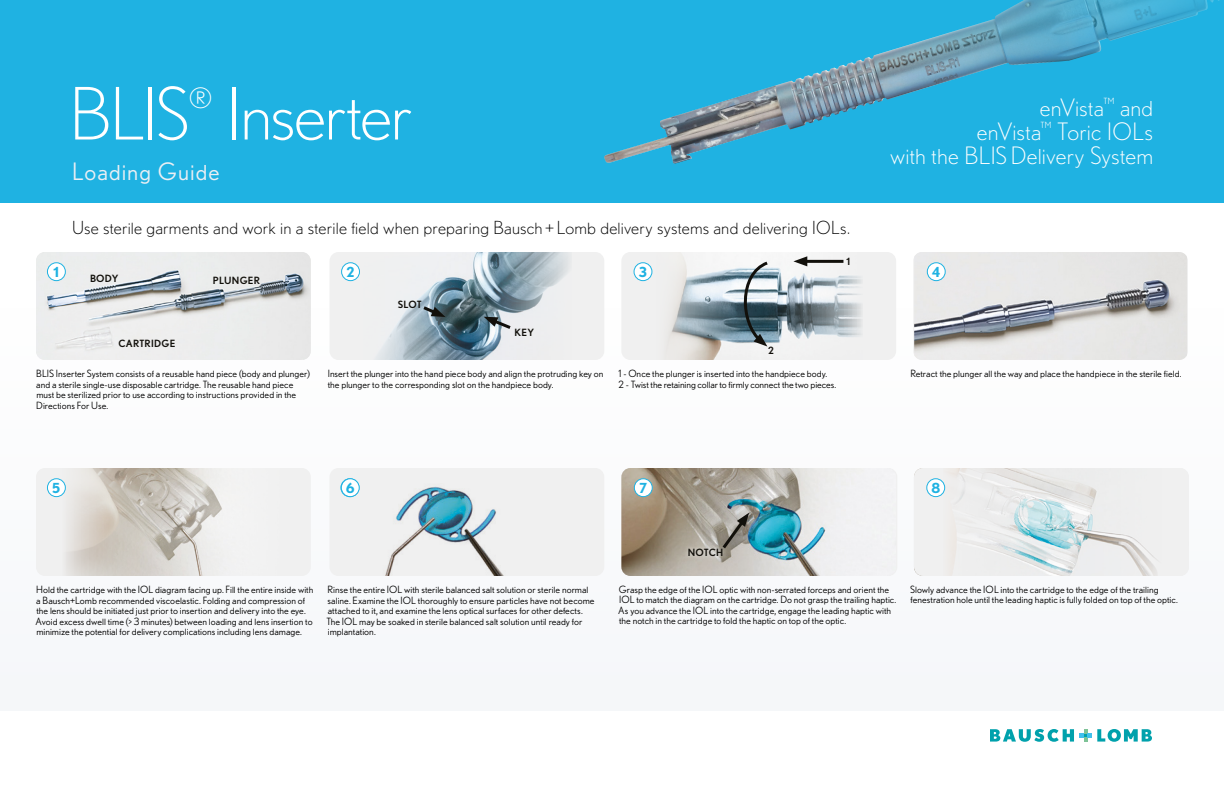
<style>
.page{position:relative;width:1224px;height:792px;background:#fff}
.page>*{position:absolute;margin:0;border:0;box-sizing:border-box;transform-origin:0 0}
.t1{font:300 72px "Nobel BL";letter-spacing:-.025em;color:#fff}
.t2{font:300 28px "Nobel BL";color:#fff}
.t3{font:300 24px/24px "Nobel BL";letter-spacing:.01em;color:#fff;text-align:right}
.t4{font:24px "Nobel BL";letter-spacing:.045em;color:#ebeff4}
.t5{font:300 18px "Nobel BL";letter-spacing:.015em;color:#000}
.t6{font:700 13.9px "Nobel BL";color:#1fb2e2}
.t7{font:10px/10.5px "Nobel BL";letter-spacing:.005em;color:#000}
.t8{font:500 10px "Nobel BL";letter-spacing:.025em;color:#12100b}
</style>
<div class="page">
<div style="left:0;top:0;width:1224px;height:202px;background:#1fb2e2"></div>
<div style="left:0;top:306px;width:1224px;height:405px;background:#f8f9fb"></div>
<svg style="left:990px;top:729px;width:162px;height:13px"></svg>
<img style="left:914px;top:252px;width:273px;height:108px">
<img style="left:36px;top:252px;width:275px;height:108px">
<div style="left:47px;top:263px;width:18px;height:18px;background:#fff;border-radius:50%"></div>
<div style="left:47px;top:262px;width:19px;height:19px;border:1px solid #1fb2e2;border-radius:50%"></div>
<div style="left:330px;top:252px;width:274px;height:108px;background:#f0f0f0;border-radius:9px"></div>
<img style="left:377px;top:252px;width:192px;height:108px">
<div style="left:342px;top:263px;width:17px;height:18px;background:#fff;border-radius:50%"></div>
<div style="left:341px;top:262px;width:19px;height:19px;border:1px solid #1fb2e2;border-radius:50%"></div>
<div style="left:621px;top:252px;width:275px;height:108px;background:#f0f0f0;border-radius:9px"></div>
<img style="left:666px;top:256px;width:196px;height:104px">
<div style="left:634px;top:263px;width:18px;height:18px;background:#fff;border-radius:50%"></div>
<div style="left:634px;top:262px;width:18px;height:19px;border:1px solid #1fb2e2;border-radius:50%"></div>
<div style="left:927px;top:263px;width:18px;height:18px;background:#fff;border-radius:50%"></div>
<div style="left:927px;top:262px;width:19px;height:19px;border:1px solid #1fb2e2;border-radius:50%"></div>
<div style="left:36px;top:468px;width:275px;height:108px;background:#f0f0f0;border-radius:9px"></div>
<img style="left:61px;top:468px;width:161px;height:108px">
<div style="left:47px;top:479px;width:18px;height:18px;background:#fff;border-radius:50%"></div>
<div style="left:47px;top:478px;width:19px;height:19px;border:1px solid #1fb2e2;border-radius:50%"></div>
<svg style="left:420px;top:304px;width:25px;height:14px"></svg>
<svg style="left:484px;top:316px;width:30px;height:15px"></svg>
<img style="left:604px;top:0;width:604px;height:164px">
<svg style="left:739px;top:259px;width:32px;height:88px"></svg>
<hr style="left:802px;top:260px;width:41px;height:3px;background:#12100b">
<svg style="left:793px;top:256px;width:14px;height:10px"></svg>
<img style="left:621px;top:468px;width:275px;height:108px">
<div style="left:634px;top:479px;width:18px;height:18px;background:#fff;border-radius:50%"></div>
<div style="left:634px;top:478px;width:19px;height:19px;border:1px solid #1fb2e2;border-radius:50%"></div>
<div style="left:683px;top:543px;width:45px;height:18px;background:#fff;opacity:.49"></div>
<svg style="left:720px;top:513px;width:29px;height:39px"></svg>
<div style="left:914px;top:468px;width:275px;height:108px;background:#f0f0f0;border-radius:9px"></div>
<img style="left:941px;top:468px;width:216px;height:108px">
<div style="left:927px;top:479px;width:18px;height:18px;background:#fff;border-radius:50%"></div>
<div style="left:926px;top:478px;width:19px;height:19px;border:1px solid #1fb2e2;border-radius:50%"></div>
<div style="left:329px;top:468px;width:275px;height:108px;background:#f0f0f0;border-radius:9px"></div>
<img style="left:385px;top:486px;width:119px;height:90px">
<div style="left:340px;top:478px;width:19px;height:19px;border:1px solid #1fb2e2;border-radius:50%"></div>
<div style="left:341px;top:479px;width:18px;height:18px;background:#fff;border-radius:50%"></div>
<div style="left:341px;top:478px;width:19px;height:19px;border:1px solid #1fb2e2;border-radius:50%"></div>
<h1 class="t1" style="left:69px;top:73px;width:122px">BLIS</h1>
<h2 class="t2" style="left:189px;top:81px;width:25px">®</h2>
<h1 class="t1" style="left:227px;top:73px;width:187px">Inserter</h1>
<h3 class="t4" style="left:72px;top:157px;width:149px">Loading Guide</h3>
<h3 class="t5" style="left:72px;top:218px;width:780px">Use sterile garments and work in a sterile field when preparing Bausch + Lomb delivery systems and delivering IOLs.</h3>
<h3 class="t3" style="left:890px;top:95px;width:265px">enVista<sup>™</sup> and<br>enVista<sup>™</sup> Toric IOLs<br>with the BLIS Delivery System</h3>
<p class="t8" style="left:846px;top:255px;width:5px">1</p>
<h3 class="t6" style="left:54px;top:263px;width:7px">1</h3>
<h3 class="t6" style="left:347px;top:263px;width:10px">2</h3>
<h3 class="t6" style="left:639px;top:263px;width:10px">3</h3>
<h3 class="t6" style="left:932px;top:263px;width:10px">4</h3>
<p class="t8" style="left:90px;top:273px;width:30px">BODY</p>
<p class="t8" style="left:213px;top:274px;width:49px">PLUNGER</p>
<p class="t8" style="left:398px;top:298px;width:26px">SLOT</p>
<p class="t8" style="left:515px;top:327px;width:21px">KEY</p>
<p class="t8" style="left:118px;top:338px;width:59px">CARTRIDGE</p>
<p class="t7" style="left:36px;top:368px;width:275px">BLIS Inserter System consists of a reusable hand piece (body and plunger) and a sterile single-use disposable cartridge. The reusable hand piece must be sterilized prior to use according to instructions provided in the Directions For Use.</p>
<p class="t7" style="left:328px;top:368px;width:277px">Insert the plunger into the hand piece body and align the protruding key on the plunger to the corresponding slot on the handpiece body.</p>
<p class="t7" style="left:619px;top:368px;width:219px">1 - Once the plunger is inserted into the handpiece body.<br>2 - Twist the retaining collar to firmly connect the two pieces.</p>
<p class="t7" style="left:910px;top:368px;width:273px">Retract the plunger all the way and place the handpiece in the sterile field.</p>
<p class="t8" style="left:768px;top:345px;width:7px">2</p>
<h3 class="t6" style="left:346px;top:479px;width:10px">56</h3>
<h3 class="t6" style="left:931px;top:479px;width:10px">8</h3>
<h3 class="t6" style="left:933px;top:479px;width:10px">6</h3>
<h3 class="t6" style="left:52px;top:479px;width:10px">5</h3>
<h3 class="t6" style="left:639px;top:479px;width:10px">5</h3>
<h3 class="t6" style="left:639px;top:479px;width:10px">7</h3>
<p class="t8" style="left:688px;top:547px;width:37px">NOTCH</p>
<p class="t7" style="left:36px;top:584px;width:279px">Hold the cartridge with the IOL diagram facing up. Fill the entire inside with a Bausch+Lomb recommended viscoelastic. Folding and compression of the lens should be initiated just prior to insertion and delivery into the eye.<br>Avoid excess dwell time (&gt; 3 minutes) between loading and lens insertion to minimize the potential for delivery complications including lens damage.</p>
<p class="t7" style="left:327px;top:584px;width:270px">Rinse the entire IOL with sterile balanced salt solution or sterile normal saline. Examine the IOL thoroughly to ensure particles have not become attached to it, and examine the lens optical surfaces for other defects.<br>The IOL may be soaked in sterile balanced salt solution until ready for implantation.</p>
<p class="t7" style="left:618px;top:584px;width:280px">Grasp the edge of the IOL optic with non-serrated forceps and orient the IOL to match the diagram on the cartridge. Do not grasp the trailing haptic.<br>As you advance the IOL into the cartridge, engage the leading haptic with the notch in the cartridge to fold the haptic on top of the optic.</p>
<p class="t7" style="left:910px;top:584px;width:269px">Slowly advance the IOL into the cartridge to the edge of the trailing fenestration hole until the leading haptic is fully folded on top of the optic.</p>
</div>
